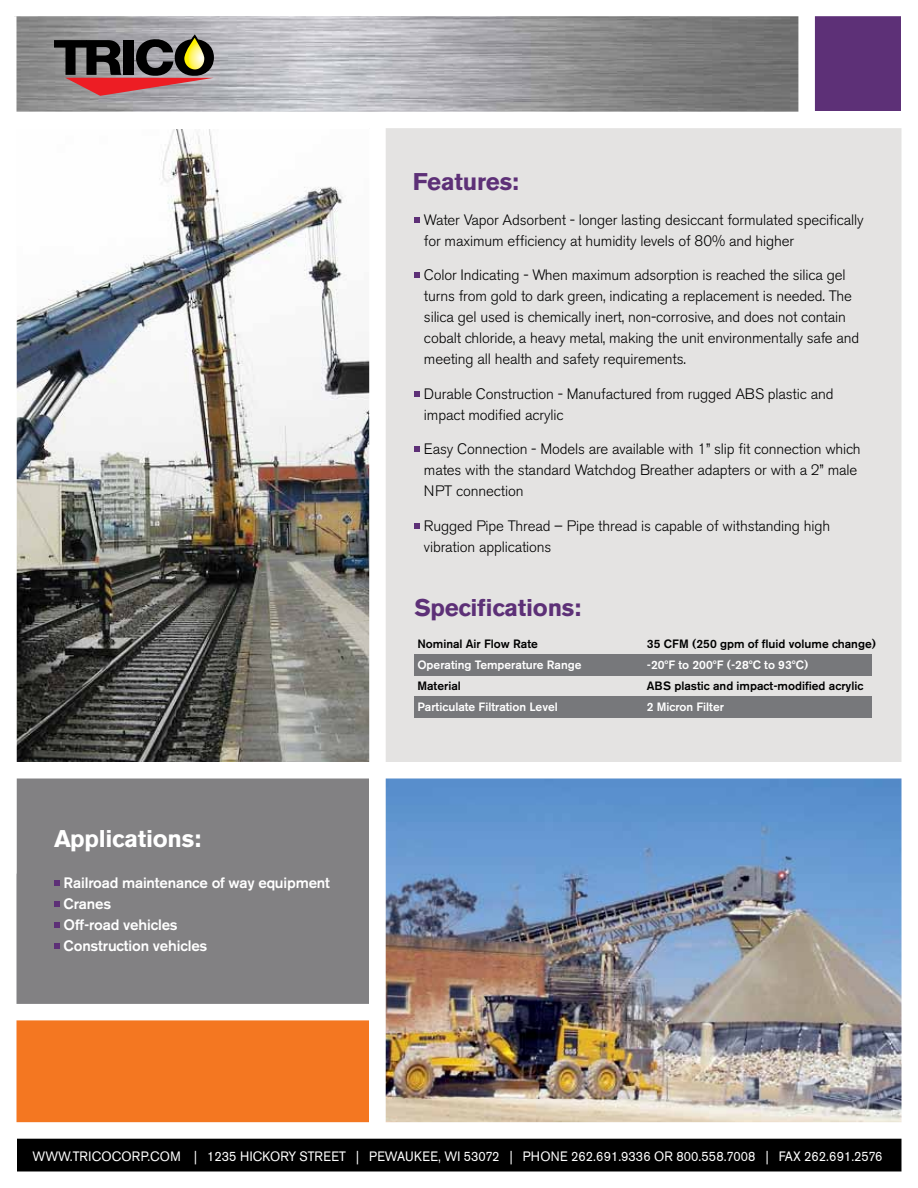
<style>
.page{position:relative;width:918px;height:1188px;background:#fff}
.page>*{position:absolute;margin:0;border:0;box-sizing:border-box;transform-origin:0 0}
.t1{font:700 24px "Akzidenz Grotesk BE";letter-spacing:-.01em;color:#5d3077}
.t2{font:700 24px "Akzidenz Grotesk BE";letter-spacing:-.01em;color:#fff}
.t3{font:300 15px/21px "Akzidenz Grotesk BE";letter-spacing:-.01em;color:#000}
.t4{font:500 15px/21px "Akzidenz Grotesk BE";letter-spacing:-.01em;color:#fff}
.t5{font:13.5px "Akzidenz Grotesk BE";color:#fff;scale:.93 1}
.t6{font:500 12px "Akzidenz Grotesk BE";color:#000}
.t7{font:500 12px "Akzidenz Grotesk BE";color:#fff}
</style>
<div class="page">
<div style="left:369px;top:128px;width:533px;height:634px;background:#e4e3e2"></div>
<img style="left:17px;top:129px;width:352px;height:633px">
<div style="left:16px;top:766px;width:353px;height:252px;background:#828183"></div>
<div style="left:17px;top:1137px;width:885px;height:35px;background:#000"></div>
<img style="left:16px;top:16px;width:782px;height:95px">
<svg style="left:54px;top:34px;width:160px;height:62px;background:#7b5e5b"></svg>
<svg style="left:54px;top:880px;width:6px;height:6px"></svg>
<svg style="left:54px;top:901px;width:6px;height:6px"></svg>
<svg style="left:54px;top:922px;width:6px;height:6px"></svg>
<svg style="left:54px;top:943px;width:6px;height:6px"></svg>
<div style="left:814px;top:16px;width:87px;height:95px;background:#5d3077"></div>
<img style="left:386px;top:778px;width:516px;height:344px">
<div style="left:3px;top:1011px;width:366px;height:117px;background:#f47721"></div>
<svg style="left:414px;top:217px;width:6px;height:6px"></svg>
<svg style="left:414px;top:272px;width:6px;height:6px"></svg>
<svg style="left:414px;top:391px;width:6px;height:6px"></svg>
<svg style="left:414px;top:446px;width:6px;height:6px"></svg>
<svg style="left:414px;top:523px;width:6px;height:6px"></svg>
<div style="left:414px;top:655px;width:458px;height:21px;background:#77787b"></div>
<div style="left:414px;top:697px;width:458px;height:21px;background:#77787b"></div>
<div style="left:798px;top:0;width:17px;height:122px;background:#fff"></div>
<div style="left:369px;top:124px;width:17px;height:1004px;background:#fff"></div>
<div style="left:13px;top:1122px;width:905px;height:17px;background:#fff"></div>
<div style="left:0;top:16px;width:16px;height:1172px;background:#fff"></div>
<div style="left:0;top:1004px;width:382px;height:16px;background:#fff"></div>
<div style="left:0;top:762px;width:918px;height:16px;background:#fff"></div>
<h1 class="t1" style="left:413px;top:168px;width:108px">Features:</h1>
<p class="t3" style="left:424px;top:209px;width:441px">Water Vapor Adsorbent - longer lasting desiccant formulated specifically for maximum efficiency at humidity levels of 80% and higher</p>
<p class="t3" style="left:424px;top:265px;width:437px">Color Indicating - When maximum adsorption is reached the silica gel turns from gold to dark green, indicating a replacement is needed. The silica gel used is chemically inert, non-corrosive, and does not contain cobalt chloride, a heavy metal, making the unit environmentally safe and meeting all health and safety requirements.</p>
<p class="t3" style="left:424px;top:383px;width:411px">Durable Construction - Manufactured from rugged ABS plastic and impact modified acrylic</p>
<p class="t3" style="left:424px;top:439px;width:438px">Easy Connection - Models are available with 1” slip fit connection which mates with the standard Watchdog Breather adapters or with a 2” male<br>NPT connection</p>
<p class="t3" style="left:424px;top:515px;width:408px">Rugged Pipe Thread – Pipe thread is capable of withstanding high vibration applications</p>
<h1 class="t2" style="left:54px;top:825px;width:149px">Applications:</h1>
<p class="t4" style="left:64px;top:873px;width:268px">Railroad maintenance of way equipment<br>Cranes<br>Off-road vehicles<br>Construction vehicles</p>
<h1 class="t1" style="left:414px;top:594px;width:168px">Specifications:</h1>
<p class="t6" style="left:417px;top:636px;width:122px">Nominal Air Flow Rate</p>
<p class="t6" style="left:647px;top:636px;width:231px">35 CFM (250 gpm of fluid volume change)</p>
<p class="t7" style="left:417px;top:657px;width:166px">Operating Temperature Range</p>
<p class="t7" style="left:647px;top:657px;width:163px">-20ºF to 200ºF (-28ºC to 93ºC)</p>
<p class="t6" style="left:417px;top:678px;width:45px">Material</p>
<p class="t6" style="left:647px;top:678px;width:218px">ABS plastic and impact-modified acrylic</p>
<p class="t7" style="left:417px;top:699px;width:142px">Particulate Filtration Level</p>
<p class="t7" style="left:647px;top:699px;width:79px">2 Micron Filter</p>
<p class="t5" style="left:33px;top:1148px;width:915px">WWW.TRICOCORP.COM | 1235 HICKORY STREET | PEWAUKEE, WI 53072 | PH ONE 262.691.9336 OR 800.558.7008 | FAX 262.691.2576</p>
</div>
